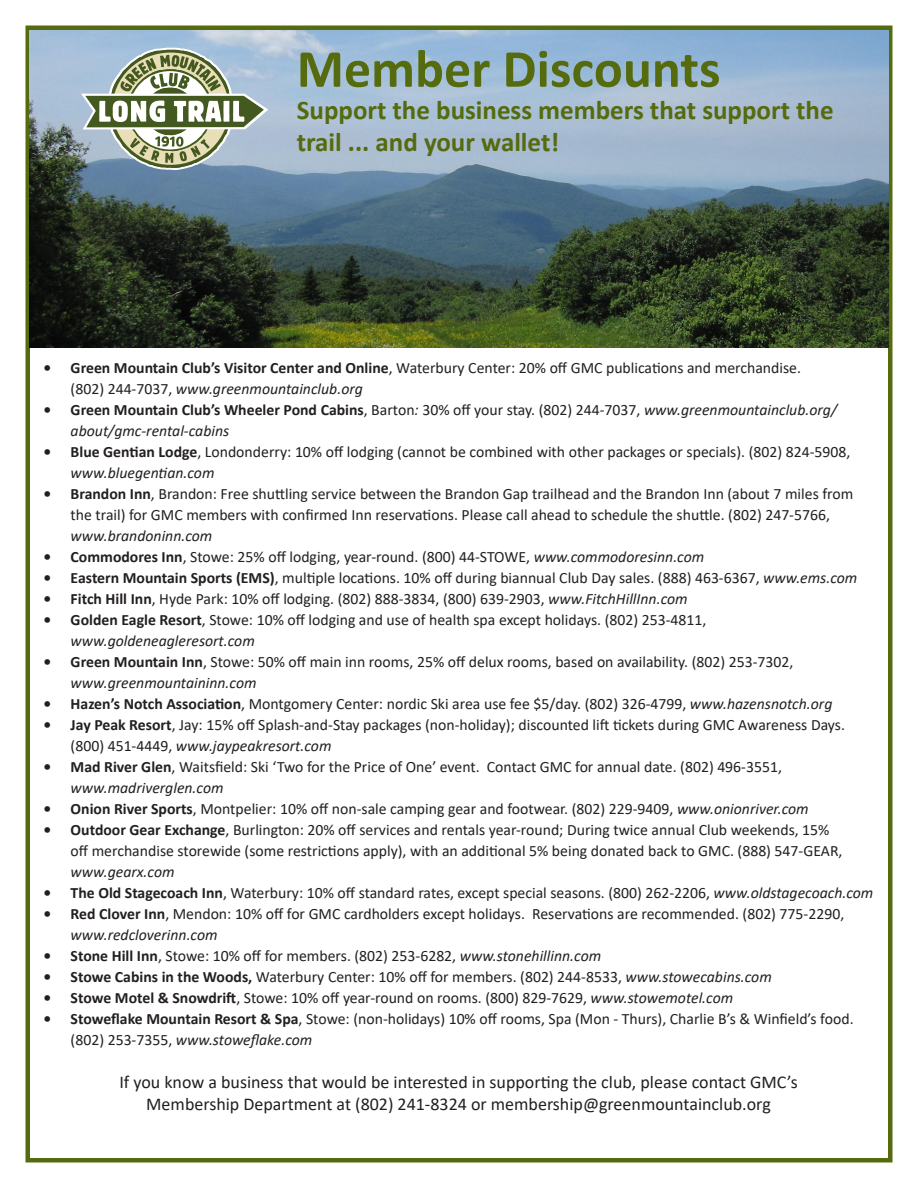
<style>
.page{position:relative;width:918px;height:1188px;background:#fff}
.page>*{position:absolute;margin:0;border:0;box-sizing:border-box;transform-origin:0 0}
.t1{font:700 54px "Calibri";color:#556b0e}
.t2{font:700 27px/32.4px "Calibri";color:#556b0e}
.t3{font:18px "Calibri";color:#231f20}
.t4{font:15.75px/21px "Calibri";color:#231f20}
.t5{font:italic 15.75px/21px "Calibri";color:#231f20}
.s1{font-weight:700}
.s2{font-style:italic}
.s3{font-weight:700;font-style:normal}
.s4{font-style:normal}
</style>
<div class="page">
<div style="left:26px;top:26px;width:866px;height:1136px;background:#fff;border:4px solid #556b0e"></div>
<img style="left:29px;top:30px;width:859px;height:318px">
<svg style="left:81px;top:48px;width:187px;height:122px"></svg>
<p class="t1" style="left:297px;top:31px;width:425px">Member Discounts</p>
<p class="t2" style="left:297px;top:94px;width:538px">Support the business members that support the trail ... and your wallet!</p>
<p class="t4" style="left:71px;top:357px;width:732px;text-indent:-27px"><span class="s1">• Green Mountain Club’s Visitor Center and Online</span>, Waterbury Center: 20% off GMC publications and merchandise. (802) 244-7037, <span class="s2">www.greenmountainclub.org</span></p>
<p class="t5" style="left:71px;top:399px;width:768px;text-indent:-27px"><span class="s3">• Green Mountain Club’s Wheeler Pond Cabins</span><span class="s4">, Barton</span>: <span class="s4">30% off your stay. (802) 244-7037,</span> www.greenmountainclub.org/ about/gmc-rental-cabins</p>
<p class="t4" style="left:71px;top:441px;width:781px;text-indent:-27px"><span class="s1">• Blue Gentian Lodge</span>, Londonderry: 10% off lodging (cannot be combined with other packages or specials). (802) 824-5908, <span class="s2">www.bluegentian.com</span></p>
<p class="t4" style="left:71px;top:483px;width:784px;text-indent:-27px"><span class="s1">• Brandon Inn</span>, Brandon: Free shuttling service between the Brandon Gap trailhead and the Brandon Inn (about 7 miles from the trail) for GMC members with confirmed Inn reservations. Please call ahead to schedule the shuttle. (802) 247-5766, <span class="s2">www.brandoninn.com</span></p>
<p class="t4" style="left:44px;top:546px;width:662px"><span class="s1">• Commodores Inn</span>, Stowe: 25% off lodging, year-round. (800) 44-STOWE, <span class="s2">www.commodoresinn.com</span></p>
<p class="t4" style="left:44px;top:567px;width:815px"><span class="s1">• Eastern Mountain Sports (EMS)</span>, multiple locations. 10% off during biannual Club Day sales. (888) 463-6367, <span class="s2">www.ems.com</span></p>
<p class="t4" style="left:44px;top:588px;width:646px"><span class="s1">• Fitch Hill Inn</span>, Hyde Park: 10% off lodging. (802) 888-3834, (800) 639-2903, <span class="s2">www.FitchHillInn.com</span></p>
<p class="t4" style="left:71px;top:609px;width:637px;text-indent:-27px"><span class="s1">• Golden Eagle Resort</span>, Stowe: 10% off lodging and use of health spa except holidays. (802) 253-4811, <span class="s2">www.goldeneagleresort.com</span></p>
<p class="t4" style="left:71px;top:651px;width:724px;text-indent:-27px"><span class="s1">• Green Mountain Inn</span>, Stowe: 50% off main inn rooms, 25% off delux rooms, based on availability. (802) 253-7302, <span class="s2">www.greenmountaininn.com</span></p>
<p class="t4" style="left:44px;top:693px;width:790px"><span class="s1">• Hazen’s Notch Association</span>, Montgomery Center: nordic Ski area use fee $5/day. (802) 326-4799, <span class="s2">www.hazensnotch.org</span></p>
<p class="t4" style="left:71px;top:714px;width:776px;text-indent:-27px"><span class="s1">• Jay Peak Resort</span>, Jay: 15% off Splash-and-Stay packages (non-holiday); discounted lift tickets during GMC Awareness Days. (800) 451-4449, <span class="s2">www.jaypeakresort.com</span></p>
<p class="t4" style="left:71px;top:756px;width:713px;text-indent:-27px"><span class="s1">• Mad River Glen</span>, Waitsfield: Ski ‘Two for the Price of One’ event. Contact GMC for annual date. (802) 496-3551, <span class="s2">www.madriverglen.com</span></p>
<p class="t4" style="left:44px;top:798px;width:767px"><span class="s1">• Onion River Sports</span>, Montpelier: 10% off non-sale camping gear and footwear. (802) 229-9409, <span class="s2">www.onionriver.com</span></p>
<p class="t4" style="left:71px;top:819px;width:773px;text-indent:-27px"><span class="s1">• Outdoor Gear Exchange</span>, Burlington: 20% off services and rentals year-round; During twice annual Club weekends, 15% off merchandise storewide (some restrictions apply), with an additional 5% being donated back to GMC. (888) 547-GEAR, <span class="s2">www.gearx.com</span></p>
<p class="t4" style="left:44px;top:882px;width:831px"><span class="s1">• The Old Stagecoach Inn</span>, Waterbury: 10% off standard rates, except special seasons. (800) 262-2206, <span class="s2">www.oldstagecoach.com</span></p>
<p class="t4" style="left:71px;top:903px;width:775px;text-indent:-27px"><span class="s1">• Red Clover Inn</span>, Mendon: 10% off for GMC cardholders except holidays. Reservations are recommended. (802) 775-2290, <span class="s2">www.redcloverinn.com</span></p>
<p class="t4" style="left:44px;top:945px;width:559px"><span class="s1">• Stone Hill Inn</span>, Stowe: 10% off for members. (802) 253-6282, <span class="s2">www.stonehillinn.com</span></p>
<p class="t4" style="left:44px;top:966px;width:730px"><span class="s1">• Stowe Cabins in the Woods,</span> Waterbury Center: 10% off for members. (802) 244-8533, <span class="s2">www.stowecabins.com</span></p>
<p class="t4" style="left:44px;top:987px;width:691px"><span class="s1">• Stowe Motel &amp; Snowdrift</span>, Stowe: 10% off year-round on rooms. (800) 829-7629, <span class="s2">www.stowemotel.com</span></p>
<p class="t4" style="left:71px;top:1008px;width:784px;text-indent:-27px"><span class="s1">• Stoweflake Mountain Resort &amp; Spa</span>, Stowe: (non-holidays) 10% off rooms, Spa (Mon - Thurs), Charlie B’s &amp; Winfield’s food. (802) 253-7355, <span class="s2">www.stoweflake.com</span></p>
<p class="t3" style="left:119px;top:1070px;width:680px">If you know a business that would be interested in supporting the club, please contact GMC’s</p>
<p class="t3" style="left:146px;top:1091px;width:626px">Membership Department at (802) 241-8324 or membership@greenmountainclub.org</p>
</div>
